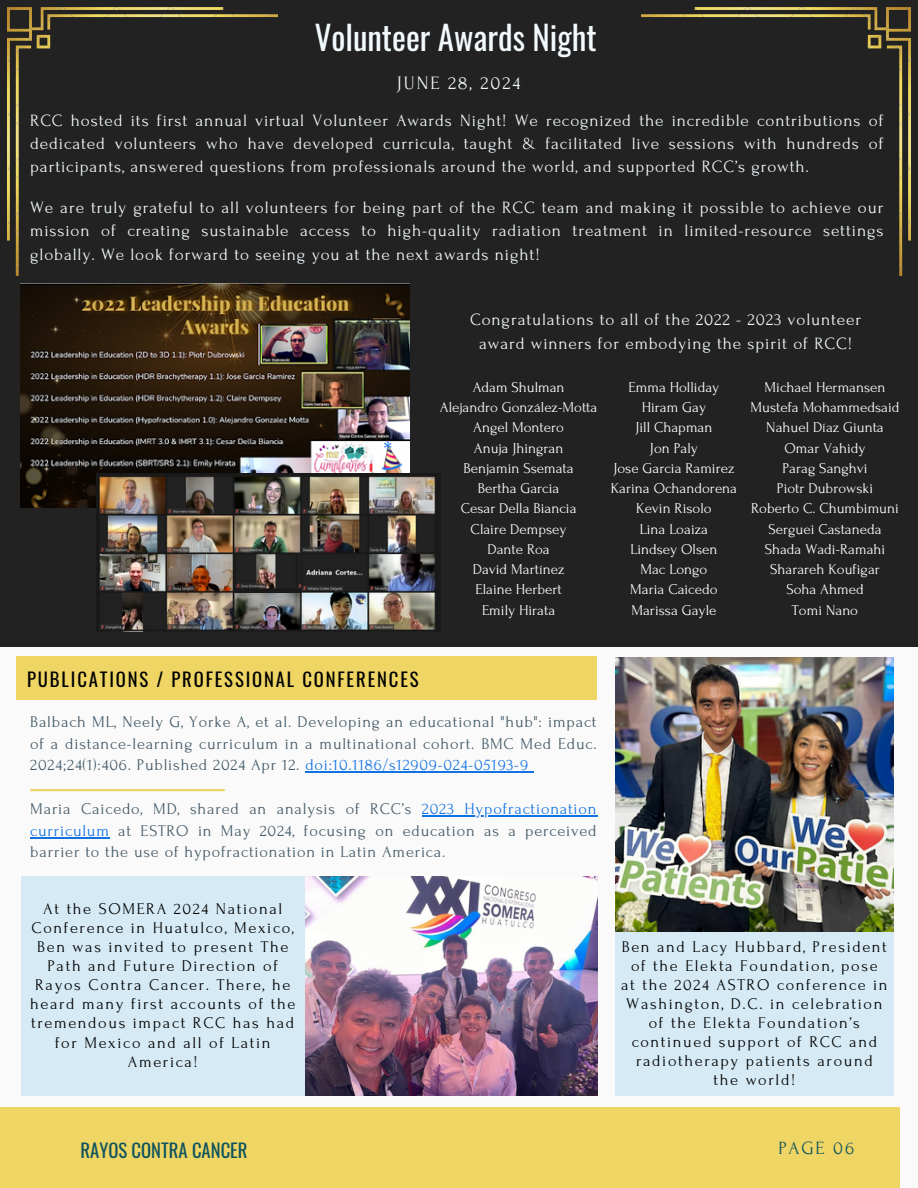
<style>
.page{position:relative;width:918px;height:1188px;background:#fafafa}
.page>*{position:absolute;margin:0;border:0;box-sizing:border-box;transform-origin:0 0}
.t1{font:33px "Oswald";color:#f3fafd}
.t2{font:18.9px "Forum";letter-spacing:.1em;color:#f3fafd}
.t3{font:18.75px "Oswald";letter-spacing:.1em;color:#000}
.t4{font:18.75px "Oswald";color:#0f535d}
.t5{font:18.6px "Forum";letter-spacing:.1em;color:#0f535d}
.t6{font:17.25px/23.4px "Forum";letter-spacing:.05em;color:#f3fafd;text-align:justify}
.t7{font:16.35px/19.2px "Forum";letter-spacing:.1em;color:#000;text-align:center}
.t8{font:16.35px/21.3px "Forum";letter-spacing:.05em;color:#435967;text-align:justify}
.t9{font:15px "Forum";color:#fff}
.s1{color:#1272e4}
</style>
<div class="page">
<div style="left:0;top:1px;width:918px;height:646px;background:#222"></div>
<img style="left:21px;top:284px;width:389px;height:224px">
<div style="left:0;top:1107px;width:900px;height:81px;background:#eed564"></div>
<div style="left:16px;top:657px;width:581px;height:43px;background:#eed564"></div>
<hr style="left:30px;top:789px;width:195px;height:2px;background:#eed564">
<img style="left:615px;top:657px;width:278px;height:275px">
<div style="left:615px;top:932px;width:278px;height:164px;background:#d5eaf4"></div>
<img style="left:305px;top:877px;width:292px;height:219px">
<div style="left:21px;top:877px;width:284px;height:219px;background:#d5eaf4"></div>
<img style="left:7px;top:8px;width:270px;height:268px">
<hr style="left:305px;top:771px;width:224px;height:1px;background:#1272e4">
<hr style="left:422px;top:816px;width:175px;height:1px;background:#1272e4">
<hr style="left:30px;top:837px;width:80px;height:1px;background:#1272e4">
<img style="left:96px;top:474px;width:340px;height:157px">
<img style="left:234px;top:554px;width:66px;height:38px">
<img style="left:641px;top:8px;width:270px;height:268px">
<p class="t1" style="left:315px;top:12px;width:283px">Volunteer Awards Night</p>
<h3 class="t2" style="left:397px;top:72px;width:125px">JUNE 28, 2024</h3>
<h3 class="t6" style="left:30px;top:109px;width:855px">RCC hosted its first annual virtual Volunteer Awards Night! We recognized the incredible contributions of dedicated volunteers who have developed curricula, taught &amp; facilitated live sessions with hundreds of participants, answered questions from professionals around the world, and supported RCC’s growth.</h3>
<h3 class="t6" style="left:30px;top:196px;width:855px">We are truly grateful to all volunteers for being part of the RCC team and making it possible to achieve our mission of creating sustainable access to high-quality radiation treatment in limited-resource settings globally. We look forward to seeing you at the next awards night!</h3>
<h2 class="t6" style="left:470px;top:308px;width:393px;text-align:center">Congratulations to all of the 2022 - 2023 volunteer award winners for embodying the spirit of RCC!</h2>
<p class="t9" style="left:473px;top:379px;width:93px">Adam Shulman</p>
<p class="t9" style="left:440px;top:399px;width:159px">Alejandro González-Motta</p>
<p class="t9" style="left:473px;top:420px;width:92px">Angel Montero</p>
<p class="t9" style="left:474px;top:440px;width:91px">Anuja Jhingran</p>
<p class="t9" style="left:464px;top:460px;width:112px">Benjamin Ssemata</p>
<p class="t9" style="left:478px;top:480px;width:83px">Bertha Garcia</p>
<p class="t9" style="left:461px;top:501px;width:117px">Cesar Della Biancia</p>
<p class="t9" style="left:471px;top:521px;width:98px">Claire Dempsey</p>
<p class="t9" style="left:488px;top:541px;width:64px">Dante Roa</p>
<p class="t9" style="left:473px;top:561px;width:93px">David Martínez</p>
<p class="t9" style="left:475px;top:582px;width:88px">Elaine Herbert</p>
<p class="t9" style="left:482px;top:602px;width:75px">Emily Hirata</p>
<p class="t9" style="left:629px;top:379px;width:92px">Emma Holliday</p>
<p class="t9" style="left:642px;top:399px;width:66px">Hiram Gay</p>
<p class="t9" style="left:636px;top:420px;width:78px">Jill Chapman</p>
<p class="t9" style="left:650px;top:440px;width:49px">Jon Paly</p>
<p class="t9" style="left:613px;top:460px;width:123px">Jose Garcia Ramirez</p>
<p class="t9" style="left:611px;top:480px;width:128px">Karina Ochandorena</p>
<p class="t9" style="left:636px;top:501px;width:77px">Kevin Risolo</p>
<p class="t9" style="left:640px;top:521px;width:70px">Lina Loaiza</p>
<p class="t9" style="left:630px;top:541px;width:89px">Lindsey Olsen</p>
<h2 class="t9" style="left:640px;top:561px;width:68px">Mac Longo</h2>
<h3 class="t9" style="left:630px;top:582px;width:89px">Maria Caicedo</h3>
<p class="t9" style="left:631px;top:602px;width:86px">Marissa Gayle</p>
<p class="t9" style="left:765px;top:379px;width:122px">Michael Hermansen</p>
<p class="t9" style="left:751px;top:399px;width:151px">Mustefa Mohammedsaid</p>
<p class="t9" style="left:766px;top:420px;width:119px">Nahuel Díaz Giunta</p>
<p class="t9" style="left:785px;top:440px;width:83px">Omar Vahidy</p>
<p class="t9" style="left:782px;top:460px;width:87px">Parag Sanghvi</p>
<p class="t9" style="left:777px;top:480px;width:98px">Piotr Dubrowski</p>
<p class="t9" style="left:751px;top:501px;width:149px">Roberto C. Chumbimuni</p>
<p class="t9" style="left:768px;top:521px;width:115px">Serguei Castaneda</p>
<p class="t9" style="left:765px;top:541px;width:122px">Shada Wadi-Ramahi</p>
<p class="t9" style="left:770px;top:561px;width:111px">Sharareh Koufigar</p>
<p class="t9" style="left:786px;top:582px;width:79px">Soha Ahmed</p>
<p class="t9" style="left:792px;top:602px;width:68px">Tomi Nano</p>
<p class="t3" style="left:27px;top:665px;width:393px">PUBLICATIONS / PROFESSIONAL CONFERENCES</p>
<p class="t8" style="left:30px;top:712px;width:568px">Balbach ML, Neely G, Yorke A, et al. Developing an educational "hub": impact of a distance-learning curriculum in a multinational cohort. BMC Med Educ.<br>2024;24(1):406. Published 2024 Apr 12. <span class="s1">doi:10.1186/s12909-024-05193-9</span></p>
<p class="t8" style="left:30px;top:799px;width:383px">Maria Caicedo, MD, shared an analysis of RCC’s</p>
<p class="t8" style="left:30px;top:799px;width:568px;text-indent:392px"><span class="s1">2023 Hypofractionation curriculum</span> at ESTRO in May 2024, focusing on education as a perceived barrier to the use of hypofractionation in Latin America.</p>
<h1 class="t7" style="left:30px;top:899px;width:267px">At the SOMERA 2024 National<br>Conference in Huatulco, Mexico,<br>Ben was invited to present The<br>Path and Future Direction of<br>Rayos Contra Cancer. There, he heard many first accounts of the tremendous impact RCC has had for Mexico and all of Latin<br>America!</h1>
<p class="t7" style="left:621px;top:937px;width:268px">Ben and Lacy Hubbard, President of the Elekta Foundation, pose<br>at the 2024 ASTRO conference in<br>Washington, D.C. in celebration of the Elekta Foundation’s continued support of RCC and radiotherapy patients around<br>the world!</p>
<p class="t4" style="left:81px;top:1136px;width:168px">RAYOS CONTRA CANCER</p>
<p class="t5" style="left:778px;top:1138px;width:77px">PAGE 06</p>
</div>
